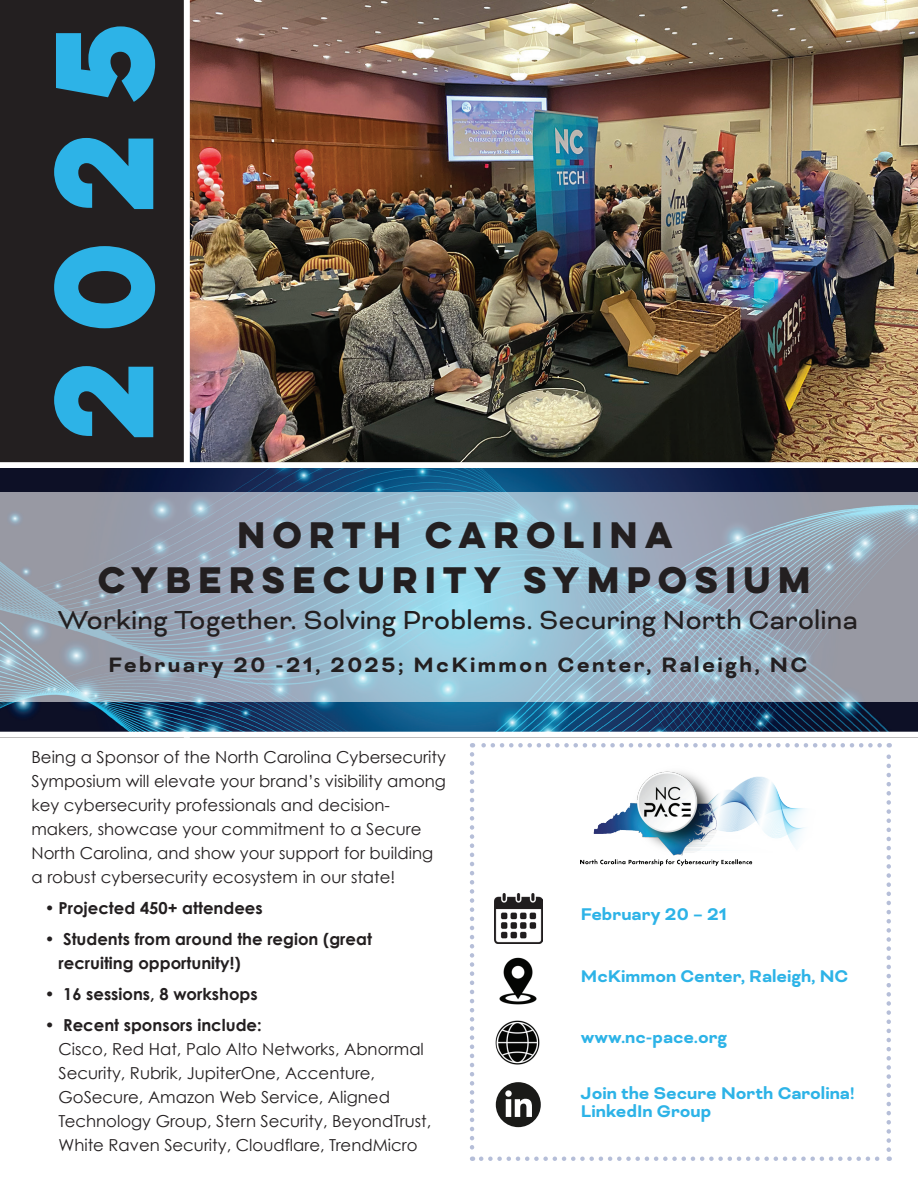
<style>
.page{position:relative;width:918px;height:1188px;background:#fff}
.page>*{position:absolute;margin:0;border:0;box-sizing:border-box;transform-origin:0 0}
.t1{font:700 124.8px "Lulo Clean W01 One";color:#2db3e7}
.t2{font:700 33px/45px "Lulo Clean W01 One";color:#231f20;text-align:center}
.t3{font:30px "Bicyclette";color:#231f20}
.t4{font:700 24px "Bicyclette";letter-spacing:.1em;color:#231f20}
.t5{font:700 19.5px/18px "Bicyclette";color:#2db3e7}
.t6{font:16.5px/24px "Century Gothic";color:#231f20}
.t7{font:700 16.5px/24px "Century Gothic";color:#231f20}
</style>
<div class="page">
<svg style="left:470px;top:754px;width:4px;height:407px"></svg>
<svg style="left:481px;top:1156px;width:409px;height:5px"></svg>
<svg style="left:886px;top:743px;width:5px;height:407px"></svg>
<svg style="left:472px;top:743px;width:408px;height:5px"></svg>
<div style="left:0;top:0;width:918px;height:738px;background:#231f20"></div>
<img style="left:190px;top:0;width:728px;height:462px">
<div style="left:184px;top:0;width:6px;height:738px;background:#fff"></div>
<div style="left:0;top:462px;width:918px;height:6px;background:#fff"></div>
<img style="left:0;top:468px;width:918px;height:264px">
<div style="left:0;top:732px;width:918px;height:6px;background:#fff"></div>
<svg style="left:0;top:492px;width:918px;height:210px;background:#9ab1c2"></svg>
<img style="left:581px;top:771px;width:224px;height:94px">
<img style="left:494px;top:894px;width:48px;height:49px">
<img style="left:495px;top:957px;width:45px;height:108px">
<div style="left:496px;top:1082px;width:45px;height:45px;background:#1a1a18;border-radius:50%"></div>
<svg style="left:506px;top:1099px;width:26px;height:18px"></svg>
<svg style="left:505px;top:1090px;width:7px;height:7px"></svg>
<h1 class="t1" style="left:14px;top:442px;width:449px;rotate:-90deg">2025</h1>
<h2 class="t2" style="left:98px;top:512px;width:721px">NORTH CAROLINA<br>CYBERSECURITY SYMPOSIUM</h2>
<h3 class="t3" style="left:58px;top:603px;width:801px">Working Together. Solving Problems. Securing North Carolina</h3>
<h3 class="t4" style="left:109px;top:650px;width:700px">February 20 -21, 2025; McKimmon Center, Raleigh, NC</h3>
<p class="t6" style="left:32px;top:745px;width:416px">Being a Sponsor of the North Carolina Cybersecurity Symposium will elevate your brand’s visibility among key cybersecurity professionals and decision&shy;makers, showcase your commitment to a Secure North Carolina, and show your support for building a robust cybersecurity ecosystem in our state!</p>
<p class="t7" style="left:45px;top:896px;width:219px">• Projected 450+ attendees</p>
<p class="t7" style="left:58px;top:926px;width:315px;text-indent:-13px">• Students from around the region (great recruiting opportunity!)</p>
<p class="t7" style="left:45px;top:981px;width:214px">• 16 sessions, 8 workshops</p>
<p class="t7" style="left:45px;top:1012px;width:218px">• Recent sponsors include:</p>
<p class="t6" style="left:58px;top:1036px;width:374px">Cisco, Red Hat, Palo Alto Networks, Abnormal Security, Rubrik, JupiterOne, Accenture, GoSecure, Amazon Web Service, Aligned Technology Group, Stern Security, BeyondTrust, White Raven Security, Cloudflare, TrendMicro</p>
<p class="t5" style="left:581px;top:905px;width:147px">February 20 – 21</p>
<p class="t5" style="left:581px;top:968px;width:269px">McKimmon Center, Raleigh, NC</p>
<p class="t5" style="left:581px;top:1028px;width:148px">www.nc-pace.org</p>
<p class="t5" style="left:581px;top:1084px;width:275px">Join the Secure North Carolina!<br>LinkedIn Group</p>
</div>
